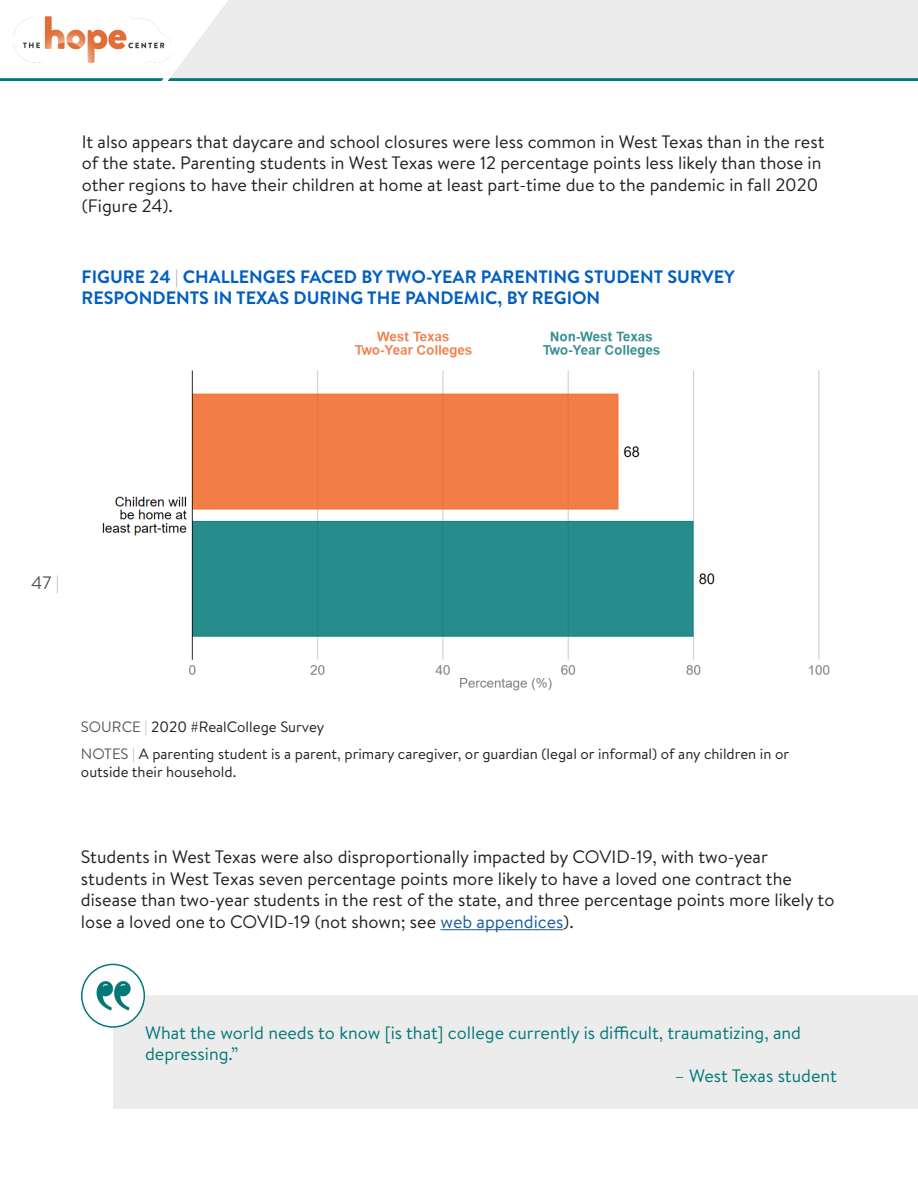
<style>
.page{position:relative;width:918px;height:1188px;background:#fff}
.page>*{position:absolute;margin:0;border:0;box-sizing:border-box;transform-origin:0 0}
.t1{font:18px/21.6px "Brandon Text";color:#231f20}
.t2{font:18px/21.6px "Brandon Text";color:#027878}
.t3{font:700 18px/21.6px "Brandon Text";color:#005ec2}
.t4{font:18px "Brandon Text";color:#565656}
.t5{font:15px/18px "Brandon Text";color:#231f20}
.s1{color:#b5b4b5}
.s2{color:#565656}
.s3{color:#175d9e}
</style>
<div class="page">
<div style="left:170px;top:0;width:748px;height:78px;background:#ececec"></div>
<svg style="left:0;top:78px;width:918px;height:3px"></svg>
<img style="left:14px;top:16px;width:157px;height:47px">
<img style="left:102px;top:332px;width:728px;height:359px">
<div style="left:113px;top:996px;width:805px;height:113px;background:#ececec"></div>
<hr style="left:440px;top:929px;width:123px;height:1px;background:#175d9e">
<img style="left:82px;top:964px;width:62px;height:63px;border-radius:31px">
<div style="left:81px;top:964px;width:64px;height:64px;border:2px solid #027878;border-radius:50%"></div>
<p class="t1" style="left:82px;top:130px;width:744px">It also appears that daycare and school closures were less common in West Texas than in the rest of the state. Parenting students in West Texas were 12 percentage points less likely than those in other regions to have their children at home at least part-time due to the pandemic in fall 2020 (Figure 24).</p>
<p class="t3" style="left:82px;top:265px;width:655px">FIGURE 24 <span class="s1">|</span> CHALLENGES FACED BY TWO-YEAR PARENTING STUDENT SURVEY<br>RESPONDENTS IN TEXAS DURING THE PANDEMIC, BY REGION</p>
<p class="t4" style="left:31px;top:571px;width:30px">47 <span class="s1">|</span></p>
<p class="t5" style="left:81px;top:717px;width:245px"><span class="s2">SOURCE</span> <span class="s1">|</span> 2020 #RealCollege Survey</p>
<p class="t5" style="left:81px;top:744px;width:710px"><span class="s2">NOTES</span> <span class="s1">|</span> A parenting student is a parent, primary caregiver, or guardian (legal or informal) of any children in or outside their household.</p>
<p class="t1" style="left:81px;top:845px;width:755px">Students in West Texas were also disproportionally impacted by COVID-19, with two-year students in West Texas seven percentage points more likely to have a loved one contract the disease than two-year students in the rest of the state, and three percentage points more likely to lose a loved one to COVID-19 (not shown; see <span class="s3">web appendices</span>).</p>
<p class="t2" style="left:145px;top:1021px;width:658px">What the world needs to know [is that] college currently is difficult, traumatizing, and depressing.”</p>
<p class="t2" style="left:675px;top:1064px;width:164px">– West Texas student</p>
</div>
